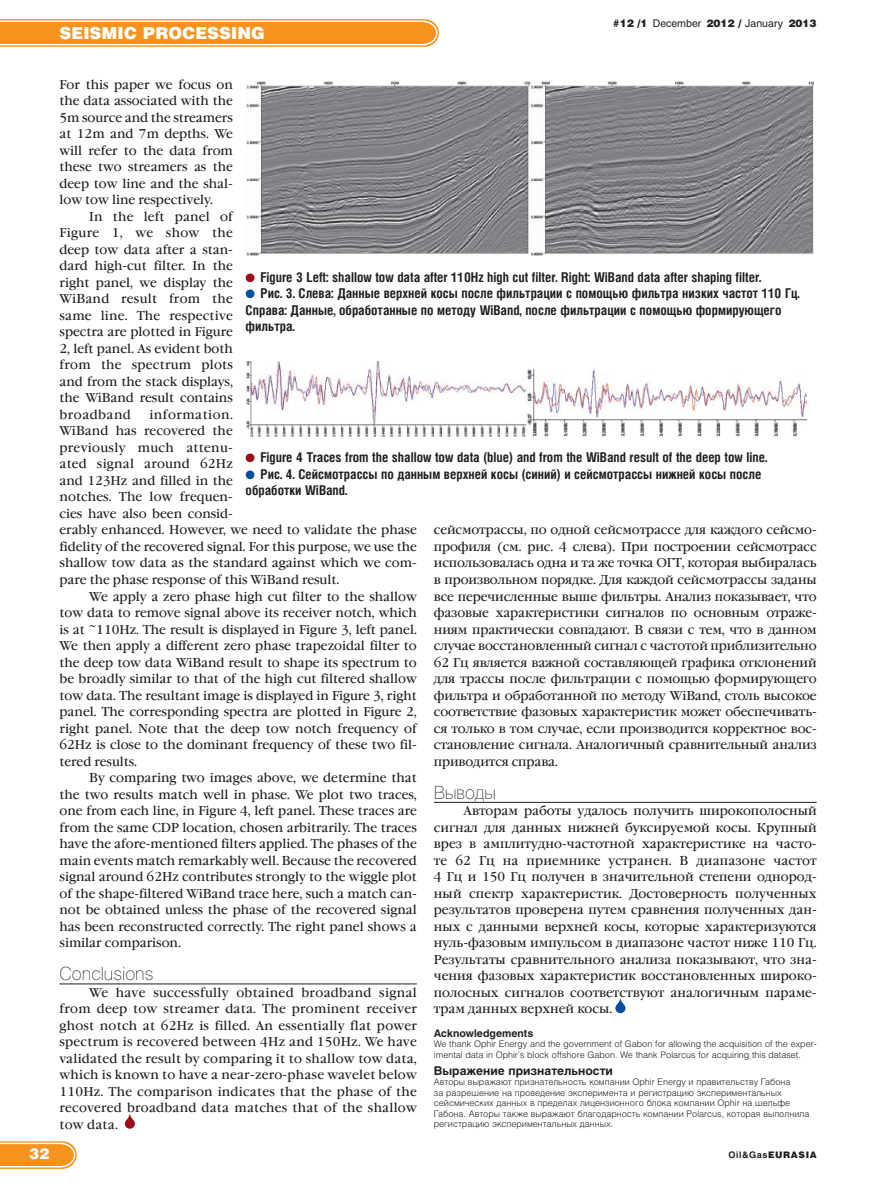
<style>
.page{position:relative;width:872px;height:1191px;background:#fff}
.page>*{position:absolute;margin:0;border:0;box-sizing:border-box;transform-origin:0 0}
.t1{font:100 18px "Helios";color:#231f20}
.t2{font:900 16.5px "Helios";color:#fff}
.t3{font:900 15px "Helios";color:#fff}
.t4{font:700 13.5px/16.5px "Helios Cond";color:#231f20}
.t5{font:12.75px/16.5px "Garamond Book ITC";color:#231f20;text-align:justify;scale:.95 1}
.t6{font:700 12px "Helios";color:#231f20}
.t7{font:10.5px "Helios";color:#231f20}
.t8{font:700 10.5px "Helios";color:#231f20}
.t9{font:300 9px/10.5px "Helios";color:#231f20}
.t10{font:700 9px "Helios";letter-spacing:.065em;color:#231f20}
.s1{font-weight:900}
.s2{color:#9e0817}
.s3{color:#034ea2}
</style>
<div class="page">
<svg style="left:0;top:1141px;width:77px;height:27px;background:#f8a442"></svg>
<svg style="left:0;top:19px;width:439px;height:28px;background:#f7a039"></svg>
<hr style="left:60px;top:983px;width:357px;height:1px;background:#231f20">
<svg style="left:125px;top:1113px;width:10px;height:15px"></svg>
<hr style="left:434px;top:802px;width:382px;height:1px;background:#231f20">
<svg style="left:615px;top:998px;width:10px;height:15px"></svg>
<img style="left:246px;top:81px;width:568px;height:174px">
<img style="left:246px;top:361px;width:561px;height:75px">
<p class="t2" style="left:60px;top:26px;width:207px">SEISMIC PROCESSING</p>
<p class="t7" style="left:613px;top:19px;width:205px"><span class="s1">#12 /1</span> December <span class="s1">2012 /</span> January <span class="s1">2013</span></p>
<p class="t3" style="left:29px;top:1148px;width:22px">32</p>
<p class="t5" style="left:60px;top:78px;width:184px">For this paper we focus on the data associated with the 5m source and the streamers at 12m and 7m depths. We will refer to the data from these two streamers as the deep tow line and the shal&shy;low tow line respectively.</p>
<p class="t5" style="left:60px;top:210px;width:184px;text-indent:30px">In the left panel of Figure 1, we show the deep tow data after a stan&shy;dard high-cut filter. In the right panel, we display the WiBand result from the same line. The respective spectra are plotted in Figure 2, left panel. As evident both from the spectrum plots and from the stack displays, the WiBand result contains broadband</p>
<p class="t4" style="left:246px;top:270px;width:517px"><span class="s2">●</span> Figure 3 Left: shallow tow data after 110Hz high cut filter. Right: WiBand data after shaping filter.</p>
<p class="t4" style="left:246px;top:287px;width:556px"><span class="s3">●</span> Рис. 3. Слева: Данные верхней косы после фильтрации с помощью фильтра низких частот 110 Гц.<br>Справа: Данные, обработанные по методу WiBand, после фильтрации с помощью формирующего фильтра.</p>
<p class="t5" style="left:60px;top:408px;width:377px;text-align:left;text-indent:90px">information.<br>WiBand has recovered the<br>previously much attenu-<br>ated signal around 62Hz<br>and 123Hz and filled in the<br>notches. The low frequen-<br>cies have also been consid-<br>erably enhanced. However, we need to validate the phase fidelity of the recovered signal. For this purpose, we use the shallow tow data as the standard against which we com&shy;pare the phase response of this WiBand result.</p>
<p class="t5" style="left:60px;top:589px;width:377px;text-indent:30px">We apply a zero phase high cut filter to the shallow tow data to remove signal above its receiver notch, which is at ~110Hz. The result is displayed in Figure 3, left panel.<br>We then apply a different zero phase trapezoidal filter to the deep tow data WiBand result to shape its spectrum to be broadly similar to that of the high cut filtered shallow tow data. The resultant image is displayed in Figure 3, right panel. The corresponding spectra are plotted in Figure 2, right panel. Note that the deep tow notch frequency of 62Hz is close to the dominant frequency of these two fil&shy;tered results.</p>
<p class="t5" style="left:60px;top:771px;width:377px;text-indent:30px">By comparing two images above, we determine that the two results match well in phase. We plot two traces, one from each line, in Figure 4, left panel. These traces are from the same CDP location, chosen arbitrarily. The traces have the afore-mentioned filters applied. The phases of the main events match remarkably well. Because the recovered signal around 62Hz contributes strongly to the wiggle plot of the shape-filtered WiBand trace here, such a match can&shy;not be obtained unless the phase of the recovered signal has been reconstructed correctly. The right panel shows a similar comparison.</p>
<h1 class="t1" style="left:60px;top:966px;width:95px">Conclusions</h1>
<p class="t5" style="left:60px;top:985px;width:377px;text-indent:30px">We have successfully obtained broadband signal from deep tow streamer data. The prominent receiver ghost notch at 62Hz is filled. An essentially flat power spectrum is recovered between 4Hz and 150Hz. We have validated the result by comparing it to shallow tow data, which is known to have a near-zero-phase wavelet below 110Hz. The comparison indicates that the phase of the recovered broadband data matches that of the shallow tow data.</p>
<p class="t4" style="left:246px;top:450px;width:523px"><span class="s2">●</span> Figure 4 Traces from the shallow tow data (blue) and from the WiBand result of the deep tow line.</p>
<p class="t4" style="left:246px;top:467px;width:517px"><span class="s3">●</span> Рис. 4. Сейсмотрассы по данным верхней косы (синий) и сейсмотрассы нижней косы после обработки WiBand.</p>
<p class="t5" style="left:434px;top:523px;width:404px">сейсмотрассы, по одной сейсмотрассе для каждого сейсмо&shy;профиля (см. рис. 4 слева). При построении сейсмотрасс использовалась одна и та же точка ОГТ, которая выбиралась в произвольном порядке. Для каждой сейсмотрассы заданы все перечисленные выше фильтры. Анализ показывает, что фазовые характеристики сигналов по основным отраже&shy;ниям практически совпадают. В связи с тем, что в данном случае восстановленный сигнал с частотой приблизительно 62 Гц является важной составляющей графика отклонений для трассы после фильтрации с помощью формирующего фильтра и обработанной по методу WiBand, столь высокое соответствие фазовых характеристик может обеспечивать&shy;ся только в том случае, если производится корректное вос&shy;становление сигнала. Аналогичный сравнительный анализ приводится справа.</p>
<h1 class="t1" style="left:434px;top:785px;width:64px">Выводы</h1>
<p class="t5" style="left:434px;top:804px;width:404px;text-indent:30px">Авторам работы удалось получить широкополосный сигнал для данных нижней буксируемой косы. Крупный врез в амплитудно-частотной характеристике на часто&shy;те 62 Гц на приемнике устранен. В диапазоне частот 4 Гц и 150 Гц получен в значительной степени однород&shy;ный спектр характеристик. Достоверность полученных результатов проверена путем сравнения полученных дан&shy;ных с данными верхней косы, которые характеризуются нуль-фазовым импульсом в диапазоне частот ниже 110 Гц.<br>Результаты сравнительного анализа показывают, что зна&shy;чения фазовых характеристик восстановленных широко&shy;полосных сигналов соответствуют аналогичным параме&shy;трам данных верхней косы.</p>
<p class="t8" style="left:434px;top:1029px;width:101px">Acknowledgements</p>
<p class="t9" style="left:434px;top:1040px;width:384px">We thank Ophir Energy and the government of Gabon for allowing the acquisition of the exper&shy;imental data in Ophir’s block offshore Gabon. We thank Polarcus for acquiring this dataset.</p>
<p class="t6" style="left:434px;top:1065px;width:181px">Выражение признательности</p>
<p class="t9" style="left:434px;top:1077px;width:377px">Авторы выражают признательность компании Ophir Energy и правительству Габона<br>за разрешение на проведение эксперимента и регистрацию экспериментальных сейсмических данных в пределах лицензионного блока компании Ophir на шельфе Габона. Авторы также выражают благодарность компании Polarcus, которая выполнила регистрацию экспериментальных данных.</p>
<p class="t10" style="left:728px;top:1151px;width:90px">Oil&amp;Gas<span class="s1">EURASIA</span></p>
</div>
